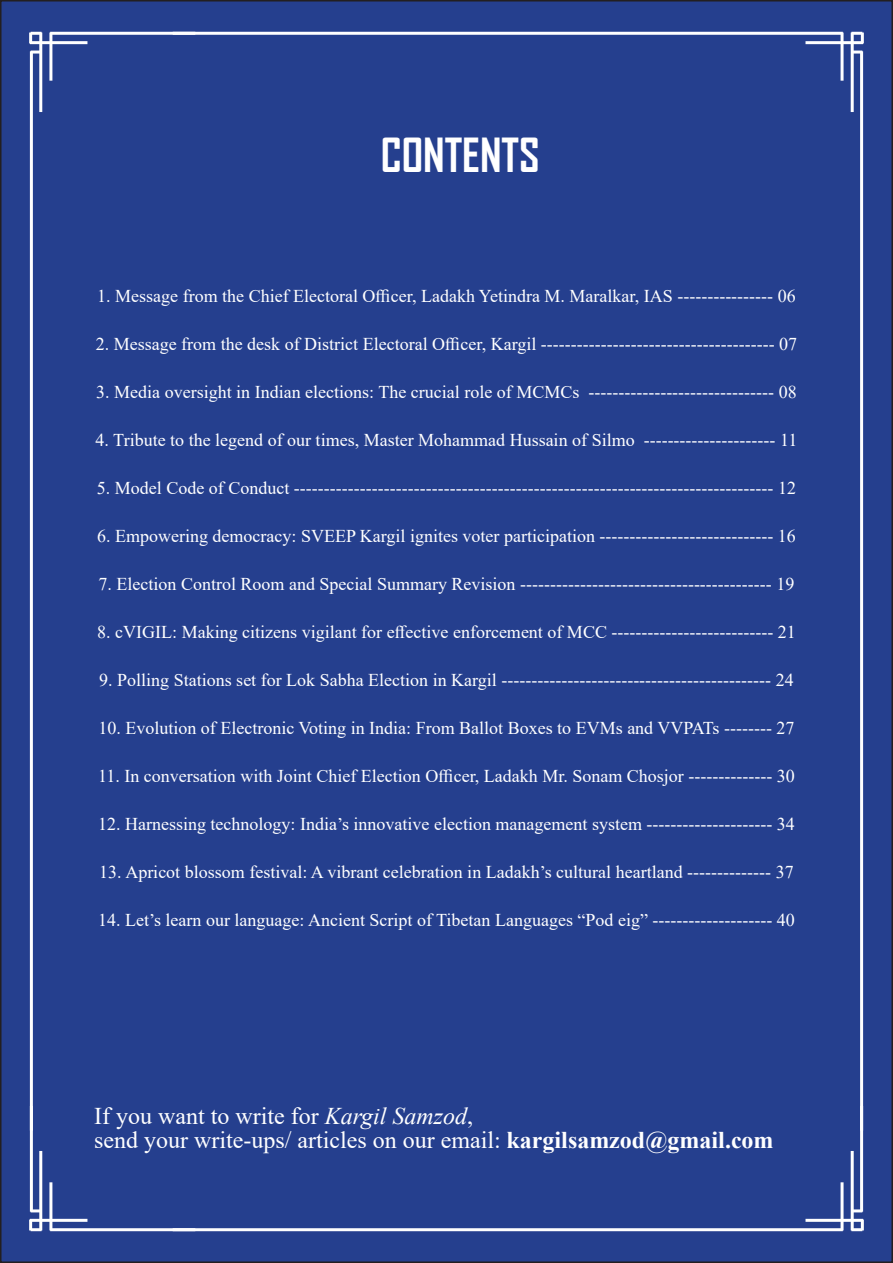
<style>
.page{position:relative;width:893px;height:1263px;background:#fff}
.page>*{position:absolute;margin:0;border:0;box-sizing:border-box;transform-origin:0 0}
.t1{font:700 45px "Agency FB";color:#fff}
.t2{font:24px/24px "Times New Roman";color:#fff}
.t3{font:18px "Times New Roman";color:#fff}
.s1{font-style:italic}
.s2{font-weight:700}
</style>
<div class="page">
<div style="left:1px;top:1px;width:891px;height:1261px;background:#253f8e"></div>
<hr style="left:173px;top:32px;width:670px;height:3px;background:#fff">
<hr style="left:840px;top:33px;width:3px;height:48px;background:#fff">
<hr style="left:851px;top:33px;width:3px;height:79px;background:#fff">
<hr style="left:805px;top:41px;width:58px;height:3px;background:#fff">
<svg style="left:851px;top:32px;width:13px;height:11px"></svg>
<hr style="left:860px;top:51px;width:3px;height:1080px;background:#fff">
<svg style="left:853px;top:51px;width:7px;height:3px"></svg>
<hr style="left:173px;top:1228px;width:670px;height:3px;background:#fff">
<hr style="left:840px;top:1182px;width:3px;height:48px;background:#fff">
<hr style="left:851px;top:1151px;width:3px;height:79px;background:#fff">
<hr style="left:805px;top:1219px;width:58px;height:3px;background:#fff">
<svg style="left:851px;top:1219px;width:13px;height:12px"></svg>
<hr style="left:860px;top:1106px;width:3px;height:106px;background:#fff">
<svg style="left:853px;top:1209px;width:7px;height:3px"></svg>
<hr style="left:50px;top:32px;width:145px;height:3px;background:#fff">
<hr style="left:49px;top:33px;width:3px;height:48px;background:#fff">
<hr style="left:39px;top:33px;width:3px;height:79px;background:#fff">
<hr style="left:30px;top:41px;width:57px;height:3px;background:#fff">
<svg style="left:29px;top:32px;width:13px;height:11px"></svg>
<hr style="left:30px;top:51px;width:3px;height:1080px;background:#fff">
<svg style="left:32px;top:51px;width:8px;height:3px"></svg>
<hr style="left:50px;top:1228px;width:145px;height:3px;background:#fff">
<hr style="left:49px;top:1182px;width:3px;height:48px;background:#fff">
<hr style="left:39px;top:1151px;width:3px;height:79px;background:#fff">
<hr style="left:30px;top:1219px;width:57px;height:3px;background:#fff">
<svg style="left:29px;top:1219px;width:13px;height:12px"></svg>
<hr style="left:30px;top:1106px;width:3px;height:106px;background:#fff">
<svg style="left:32px;top:1209px;width:8px;height:3px"></svg>
<h1 class="t1" style="left:381px;top:127px;width:160px">CONTENTS</h1>
<p class="t3" style="left:97px;top:284px;width:700px">1. Message from the Chief Electoral Officer, Ladakh Yetindra M. Maralkar, IAS ---------------- 06</p>
<p class="t3" style="left:96px;top:332px;width:703px">2. Message from the desk of District Electoral Officer, Kargil --------------------------------------- 07</p>
<p class="t3" style="left:96px;top:380px;width:702px">3. Media oversight in Indian elections: The crucial role of MCMCs ------------------------------- 08</p>
<p class="t3" style="left:96px;top:428px;width:703px">4. Tribute to the legend of our times, Master Mohammad Hussain of Silmo ---------------------- 11</p>
<p class="t3" style="left:97px;top:476px;width:701px">5. Model Code of Conduct -------------------------------------------------------------------------------- 12</p>
<p class="t3" style="left:97px;top:524px;width:700px">6. Empowering democracy: SVEEP Kargil ignites voter participation ----------------------------- 16</p>
<p class="t3" style="left:99px;top:572px;width:697px">7. Election Control Room and Special Summary Revision ------------------------------------------ 19</p>
<p class="t3" style="left:97px;top:620px;width:700px">8. cVIGIL: Making citizens vigilant for effective enforcement of MCC --------------------------- 21</p>
<p class="t3" style="left:99px;top:668px;width:696px">9. Polling Stations set for Lok Sabha Election in Kargil --------------------------------------------- 24</p>
<p class="t3" style="left:98px;top:716px;width:698px">10. Evolution of Electronic Voting in India: From Ballot Boxes to EVMs and VVPATs -------- 27</p>
<p class="t3" style="left:98px;top:764px;width:698px">11. In conversation with Joint Chief Election Officer, Ladakh Mr. Sonam Chosjor -------------- 30</p>
<p class="t3" style="left:98px;top:812px;width:698px">12. Harnessing technology: India’s innovative election management system --------------------- 34</p>
<p class="t3" style="left:99px;top:860px;width:696px">13. Apricot blossom festival: A vibrant celebration in Ladakh’s cultural heartland -------------- 37</p>
<p class="t3" style="left:98px;top:908px;width:698px">14. Let’s learn our language: Ancient Script of Tibetan Languages “Pod eig” -------------------- 40</p>
<h2 class="t2" style="left:94px;top:1103px;width:681px">If you want to write for <span class="s1">Kargil Samzod</span>,<br>send your write-ups/ articles on our email: <span class="s2">kargilsamzod@gmail.com</span></h2>
</div>
